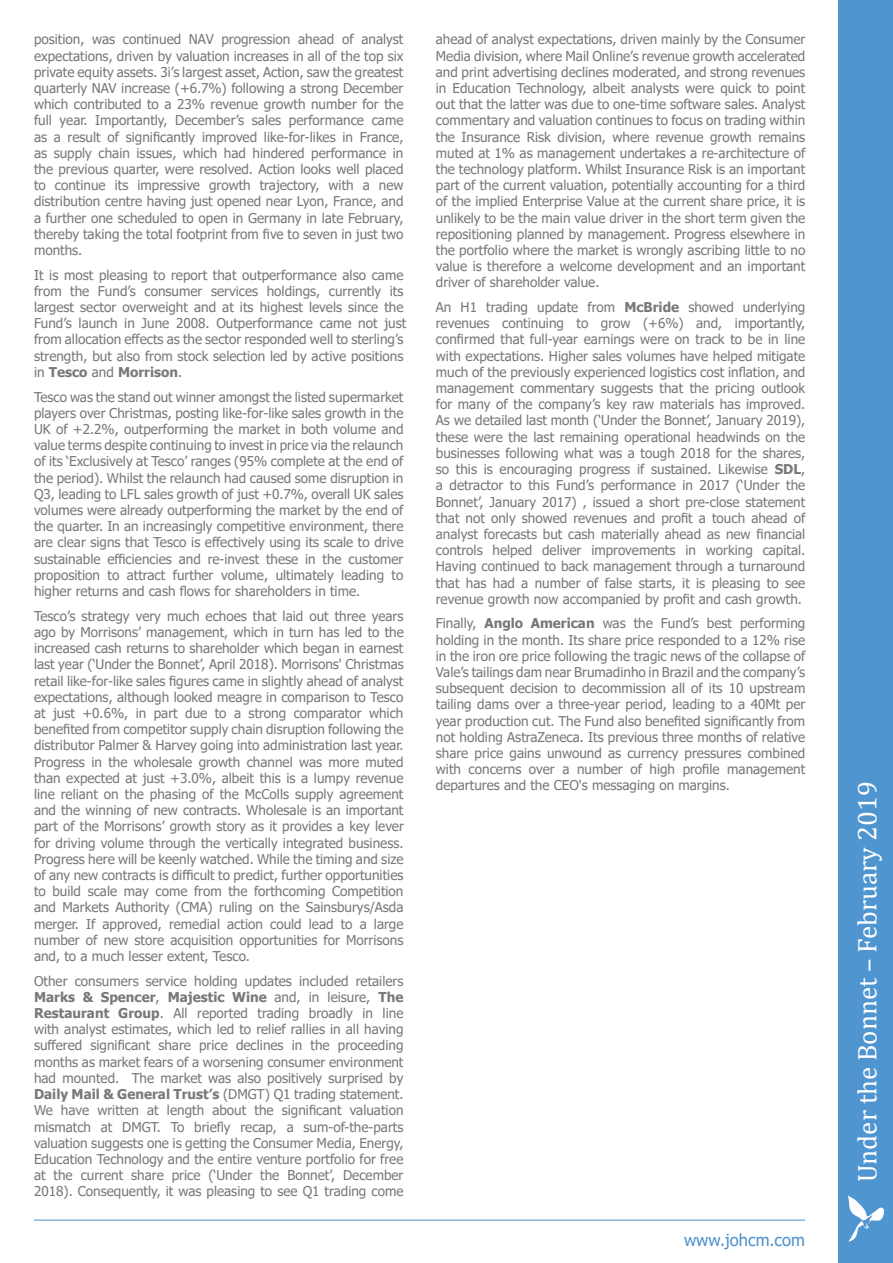
<style>
.page{position:relative;width:893px;height:1263px;background:#fff}
.page>*{position:absolute;margin:0;border:0;box-sizing:border-box;transform-origin:0 0}
.t1{font:27px "Cambria";color:#fff}
.t2{font:16.5px "Tahoma";color:#4f91cd}
.t3{font:13.5px/16.2px "Tahoma";color:#787878;text-align:justify}
.s1{font-weight:700}
</style>
<div class="page">
<div style="left:839px;top:0;width:54px;height:1263px;background:#4f95d0"></div>
<svg style="left:848px;top:1195px;width:37px;height:47px"></svg>
<hr style="left:34px;top:1220px;width:771px;height:1px;background:#4f91cd">
<p class="t3" style="left:34px;top:32px;width:371px">position, was continued NAV progression ahead of analyst expectations, driven by valuation increases in all of the top six private equity assets. 3i’s largest asset, Action, saw the greatest quarterly NAV increase (+6.7%) following a strong December which contributed to a 23% revenue growth number for the full year. Importantly, December’s sales performance came as a result of significantly improved like-for-likes in France, as supply chain issues, which had hindered performance in the previous quarter, were resolved. Action looks well placed to continue its impressive growth trajectory, with a new distribution centre having just opened near Lyon, France, and a further one scheduled to open in Germany in late February, thereby taking the total footprint from five to seven in just two months.</p>
<p class="t3" style="left:34px;top:267px;width:374px;text-align:left">It is most pleasing to report that outperformance also came from the Fund’s consumer services holdings, currently its largest sector overweight and at its highest levels since the Fund’s launch in June 2008. Outperformance came not just from allocation effects as the sector responded well to sterling’s strength, but also from stock selection led by active positions in <span class="s1">Tesco</span> and <span class="s1">Morrison</span>.</p>
<p class="t3" style="left:34px;top:389px;width:371px">Tesco was the stand out winner amongst the listed supermarket players over Christmas, posting like-for-like sales growth in the UK of +2.2%, outperforming the market in both volume and value terms despite continuing to invest in price via the relaunch of its ‘Exclusively at Tesco’ ranges (95% complete at the end of the period). Whilst the relaunch had caused some disruption in Q3, leading to LFL sales growth of just +0.7%, overall UK sales volumes were already outperforming the market by the end of the quarter. In an increasingly competitive environment, there are clear signs that Tesco is effectively using its scale to drive sustainable efficiencies and re-invest these in the customer proposition to attract further volume, ultimately leading to higher returns and cash flows for shareholders in time.</p>
<p class="t3" style="left:34px;top:608px;width:371px">Tesco’s strategy very much echoes that laid out three years ago by Morrisons’ management, which in turn has led to the increased cash returns to shareholder which began in earnest last year (‘Under the Bonnet’, April 2018). Morrisons' Christmas retail like-for-like sales figures came in slightly ahead of analyst expectations, although looked meagre in comparison to Tesco at just +0.6%, in part due to a strong comparator which benefited from competitor supply chain disruption following the distributor Palmer &amp; Harvey going into administration last year.<br>Progress in the wholesale growth channel was more muted than expected at just +3.0%, albeit this is a lumpy revenue line reliant on the phasing of the McColls supply agreement and the winning of new contracts. Wholesale is an important part of the Morrisons’ growth story as it provides a key lever for driving volume through the vertically integrated business.<br>Progress here will be keenly watched. While the timing and size of any new contracts is difficult to predict, further opportunities to build scale may come from the forthcoming Competition and Markets Authority (CMA) ruling on the Sainsburys/Asda merger. If approved, remedial action could lead to a large number of new store acquisition opportunities for Morrisons and, to a much lesser extent, Tesco.</p>
<p class="t3" style="left:34px;top:973px;width:371px">Other consumers service holding updates included retailers <span class="s1">Marks &amp; Spencer</span>, <span class="s1">Majestic Wine</span> and, in leisure, <span class="s1">The Restaurant Group</span>. All reported trading broadly in line with analyst estimates, which led to relief rallies in all having suffered significant share price declines in the proceeding months as market fears of a worsening consumer environment had mounted. The market was also positively surprised by <span class="s1">Daily Mail &amp; General Trust’s</span> (DMGT) Q1 trading statement.<br>We have written at length about the significant valuation mismatch at DMGT. To briefly recap, a sum-of-the-parts valuation suggests one is getting the Consumer Media, Energy, Education Technology and the entire venture portfolio for free at the current share price (‘Under the Bonnet’, December 2018). Consequently, it was pleasing to see Q1 trading come</p>
<p class="t3" style="left:436px;top:32px;width:371px">ahead of analyst expectations, driven mainly by the Consumer Media division, where Mail Online’s revenue growth accelerated and print advertising declines moderated, and strong revenues in Education Technology, albeit analysts were quick to point out that the latter was due to one-time software sales. Analyst commentary and valuation continues to focus on trading within the Insurance Risk division, where revenue growth remains muted at 1% as management undertakes a re-architecture of the technology platform. Whilst Insurance Risk is an important part of the current valuation, potentially accounting for a third of the implied Enterprise Value at the current share price, it is unlikely to be the main value driver in the short term given the repositioning planned by management. Progress elsewhere in the portfolio where the market is wrongly ascribing little to no value is therefore a welcome development and an important driver of shareholder value.</p>
<p class="t3" style="left:436px;top:300px;width:371px">An H1 trading update from <span class="s1">McBride</span> showed underlying revenues continuing to grow (+6%) and, importantly, confirmed that full-year earnings were on track to be in line with expectations. Higher sales volumes have helped mitigate much of the previously experienced logistics cost inflation, and management commentary suggests that the pricing outlook for many of the company’s key raw materials has improved.<br>As we detailed last month (‘Under the Bonnet’, January 2019), these were the last remaining operational headwinds on the businesses following what was a tough 2018 for the shares, so this is encouraging progress if sustained. Likewise <span class="s1">SDL</span>, a detractor to this Fund’s performance in 2017 (‘Under the Bonnet’, January 2017) , issued a short pre-close statement that not only showed revenues and profit a touch ahead of analyst forecasts but cash materially ahead as new financial controls helped deliver improvements in working capital.<br>Having continued to back management through a turnaround that has had a number of false starts, it is pleasing to see revenue growth now accompanied by profit and cash growth.</p>
<p class="t3" style="left:436px;top:616px;width:371px">Finally, <span class="s1">Anglo American</span> was the Fund’s best performing holding in the month. Its share price responded to a 12% rise in the iron ore price following the tragic news of the collapse of Vale’s tailings dam near Brumadinho in Brazil and the company’s subsequent decision to decommission all of its 10 upstream tailing dams over a three-year period, leading to a 40Mt per year production cut. The Fund also benefited significantly from not holding AstraZeneca. Its previous three months of relative share price gains unwound as currency pressures combined with concerns over a number of high profile management departures and the CEO's messaging on margins.</p>
<p class="t2" style="left:684px;top:1229px;width:122px">www.johcm.com</p>
<h1 class="t1" style="left:851px;top:1182px;width:402px;rotate:-90deg">Under the Bonnet – February 2019</h1>
</div>
